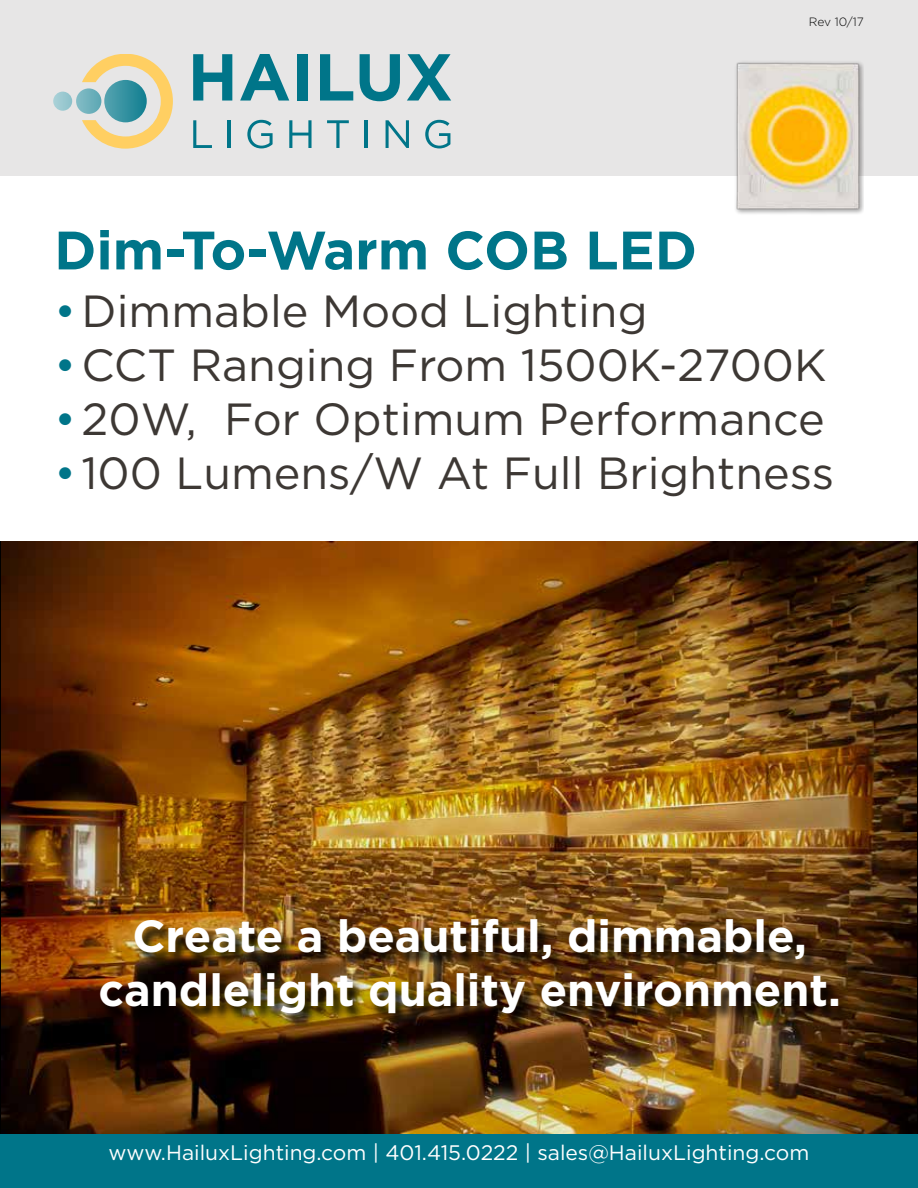
<style>
.page{position:relative;width:918px;height:1188px;background:#fff}
.page>*{position:absolute;margin:0;border:0;box-sizing:border-box;transform-origin:0 0}
.t1{font:700 54px "Gotham HTF";color:#007589}
.t2{font:45px "Gotham HTF";color:#3d3834}
.t3{font:700 45px/54px "Gotham HTF";color:#fff;text-align:center}
.t4{font:21px "Gotham HTF";color:#fff}
.t5{font:300 12px "Gotham HTF";letter-spacing:-.005em;color:#000}
.s1{color:#007589}
</style>
<div class="page">
<div style="left:0;top:1134px;width:918px;height:54px;background:#007589"></div>
<img style="left:1px;top:542px;width:916px;height:592px">
<div style="left:0;top:0;width:918px;height:176px;background:#e7e6e6"></div>
<svg style="left:193px;top:54px;width:39px;height:47px"></svg>
<svg style="left:240px;top:54px;width:49px;height:47px"></svg>
<div style="left:298px;top:54px;width:10px;height:47px;background:#007589"></div>
<svg style="left:320px;top:54px;width:33px;height:47px"></svg>
<svg style="left:360px;top:54px;width:40px;height:47px"></svg>
<svg style="left:407px;top:54px;width:44px;height:47px"></svg>
<svg style="left:193px;top:120px;width:19px;height:28px"></svg>
<hr style="left:228px;top:120px;width:3px;height:28px;background:#007589">
<svg style="left:247px;top:120px;width:26px;height:28px"></svg>
<svg style="left:289px;top:120px;width:23px;height:28px"></svg>
<svg style="left:327px;top:120px;width:22px;height:28px"></svg>
<hr style="left:365px;top:120px;width:3px;height:28px;background:#007589">
<svg style="left:386px;top:120px;width:23px;height:28px"></svg>
<svg style="left:425px;top:120px;width:25px;height:28px"></svg>
<svg style="left:53px;top:54px;width:120px;height:95px"></svg>
<img style="left:735px;top:62px;width:129px;height:152px">
<img style="left:99px;top:919px;width:753px;height:111px">
<p class="t5" style="left:809px;top:15px;width:57px">Rev 10/17</p>
<p class="t1" style="left:54px;top:219px;width:644px">Dim-To-Warm COB LED</p>
<p class="t2" style="left:55px;top:287px;width:595px"><span class="s1">•</span>Dimmable Mood Lighting</p>
<p class="t2" style="left:55px;top:341px;width:773px"><span class="s1">•</span>CCT Ranging From 1500K-2700K</p>
<p class="t2" style="left:55px;top:395px;width:772px"><span class="s1">•</span>20W, For Optimum Performance</p>
<p class="t2" style="left:55px;top:449px;width:781px"><span class="s1">•</span> 100 Lumens/W At Full Brightness</p>
<p class="t3" style="left:99px;top:908px;width:744px">Create a beautiful, dimmable, candlelight quality environment.</p>
<p class="t4" style="left:109px;top:1140px;width:702px">www.HailuxLighting.com | 401.415.0222 | sales@HailuxLighting.com</p>
</div>
